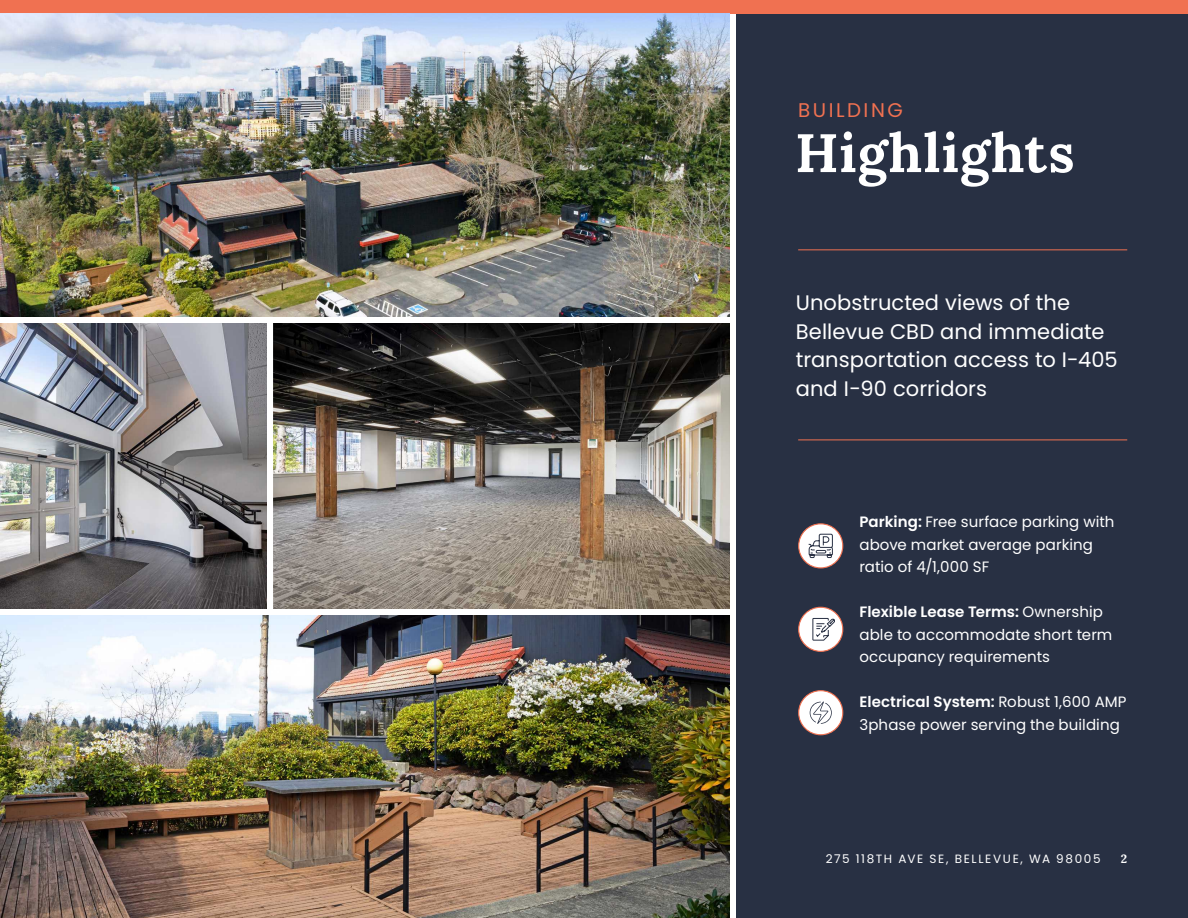
<style>
.page{position:relative;width:1188px;height:918px;background:#fff}
.page>*{position:absolute;margin:0;border:0;box-sizing:border-box;transform-origin:0 0}
.t1{font:700 54px "Lora";letter-spacing:.015em;color:#fff}
.t2{font:21px/28.5px "Poppins";letter-spacing:.005em;color:#fff}
.t3{font:19.8px "Poppins";letter-spacing:.13em;color:#f07151}
.t4{font:15px/22.5px "Poppins";letter-spacing:.005em;color:#fff}
.t5{font:12px "Poppins";letter-spacing:.135em;color:#fff}
.t6{font:700 12px "Lora";color:#fff}
.s1{font-weight:600}
</style>
<div class="page">
<div style="left:737px;top:0;width:451px;height:918px;background:#283043"></div>
<hr style="left:798px;top:249px;width:329px;height:1px;background:#f07151">
<hr style="left:798px;top:440px;width:329px;height:1px;background:#f07151">
<div style="left:0;top:0;width:1188px;height:13px;background:#f07151"></div>
<img style="left:0;top:13px;width:730px;height:303px">
<img style="left:0;top:323px;width:267px;height:285px">
<img style="left:274px;top:323px;width:456px;height:285px">
<img style="left:0;top:615px;width:730px;height:303px">
<div style="left:799px;top:524px;width:44px;height:44px;background:#fff;border-radius:50%"></div>
<div style="left:798px;top:523px;width:45px;height:45px;border:1px solid #f07151;border-radius:50%"></div>
<svg style="left:808px;top:533px;width:25px;height:25px"></svg>
<div style="left:799px;top:691px;width:44px;height:44px;background:#fff;border-radius:50%"></div>
<div style="left:798px;top:690px;width:45px;height:45px;border:1px solid #f07151;border-radius:50%"></div>
<svg style="left:810px;top:702px;width:22px;height:22px"></svg>
<div style="left:799px;top:607px;width:44px;height:44px;background:#fff;border-radius:50%"></div>
<div style="left:798px;top:607px;width:45px;height:45px;border:1px solid #f07151;border-radius:50%"></div>
<svg style="left:812px;top:618px;width:23px;height:23px"></svg>
<p class="t3" style="left:798px;top:98px;width:106px">BUILDING</p>
<p class="t1" style="left:795px;top:112px;width:281px">Highlights</p>
<p class="t2" style="left:796px;top:289px;width:324px">Unobstructed views of the<br>Bellevue CBD and immediate transportation access to I-405 and I-90 corridors</p>
<p class="t4" style="left:860px;top:511px;width:257px"><span class="s1">Parking:</span> Free surface parking with above market average parking ratio of 4/1,000 SF</p>
<p class="t4" style="left:860px;top:601px;width:254px"><span class="s1">Flexible Lease Terms:</span> Ownership able to accommodate short term occupancy requirements</p>
<p class="t4" style="left:860px;top:691px;width:269px"><span class="s1">Electrical System:</span> Robust 1,600 AMP<br>3phase power serving the building</p>
<p class="t5" style="left:826px;top:852px;width:276px">275 118TH AVE SE, BELLEVUE, WA 98005</p>
<p class="t6" style="left:1121px;top:849px;width:8px">2</p>
</div>
